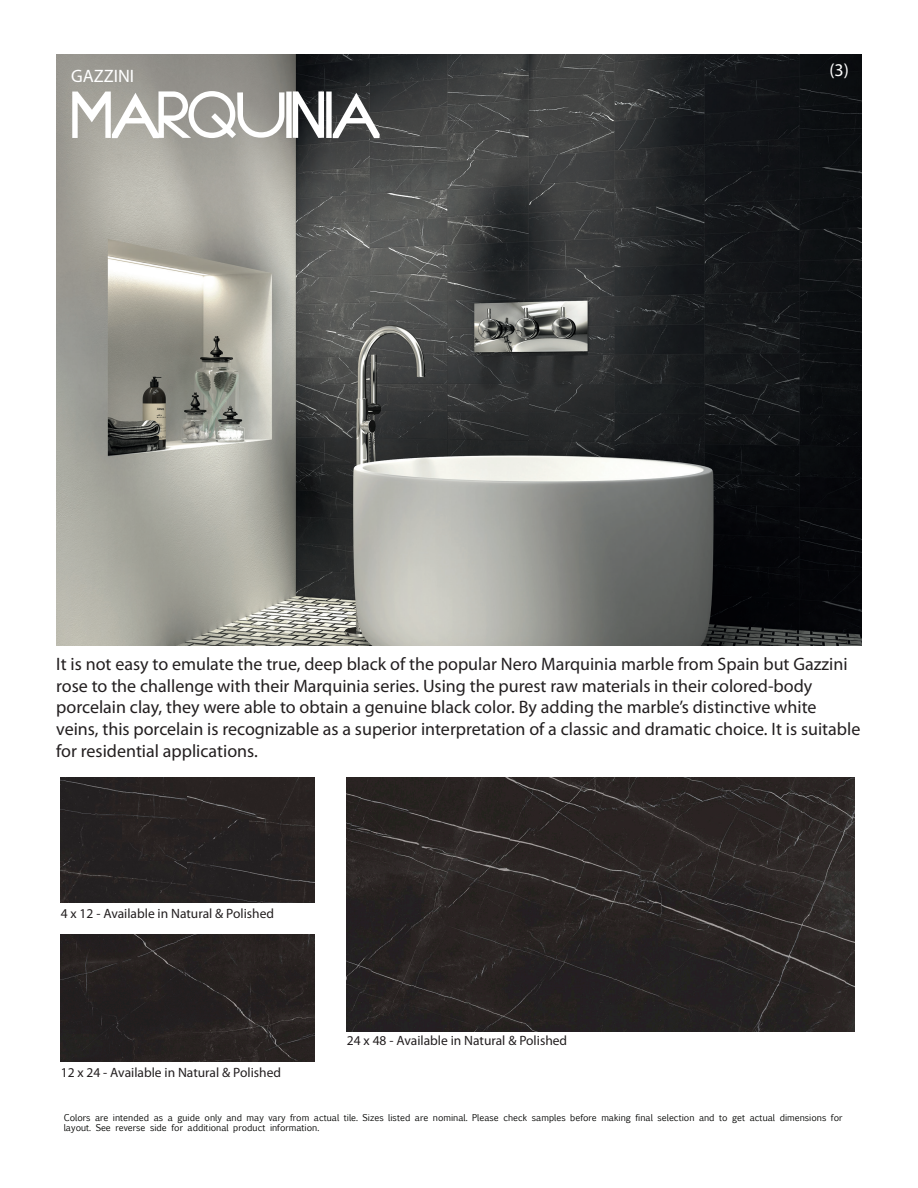
<style>
.page{position:relative;width:918px;height:1188px;background:#fff}
.page>*{position:absolute;margin:0;border:0;box-sizing:border-box;transform-origin:0 0}
.t1{font:18px/21.6px "Myriad Pro";color:#231f20}
.t2{font:18px "Myriad Pro";color:#fff}
.t3{font:13.5px "Myriad Pro";color:#231f20}
.t4{font:9px/10.8px "Euphemia UCAS";color:#040503}
</style>
<div class="page">
<img style="left:56px;top:54px;width:806px;height:592px">
<svg style="left:72px;top:91px;width:308px;height:47px"></svg>
<div style="left:61px;top:777px;width:253px;height:126px;background:#262121"></div>
<div style="left:61px;top:934px;width:253px;height:127px;background:#262120"></div>
<img style="left:347px;top:777px;width:508px;height:254px">
<p class="t2" style="left:71px;top:64px;width:64px">GAZZINI</p>
<p class="t2" style="left:830px;top:59px;width:21px">(3)</p>
<p class="t1" style="left:56px;top:653px;width:806px">It is not easy to emulate the true, deep black of the popular Nero Marquinia marble from Spain but Gazzini rose to the challenge with their Marquinia series. Using the purest raw materials in their colored-body porcelain clay, they were able to obtain a genuine black color. By adding the marble’s distinctive white veins, this porcelain is recognizable as a superior interpretation of a classic and dramatic choice. It is suitable for residential applications.</p>
<p class="t3" style="left:61px;top:906px;width:215px">4 x 12 - Available in Natural &amp; Polished</p>
<p class="t3" style="left:61px;top:1064px;width:222px">12 x 24 - Available in Natural &amp; Polished</p>
<p class="t3" style="left:347px;top:1033px;width:222px">24 x 48 - Available in Natural &amp; Polished</p>
<p class="t4" style="left:64px;top:1112px;width:780px">Colors are intended as a guide only and may vary from actual tile. Sizes listed are nominal. Please check samples before making final selection and to get actual dimensions for layout. See reverse side for additional product information.</p>
</div>
